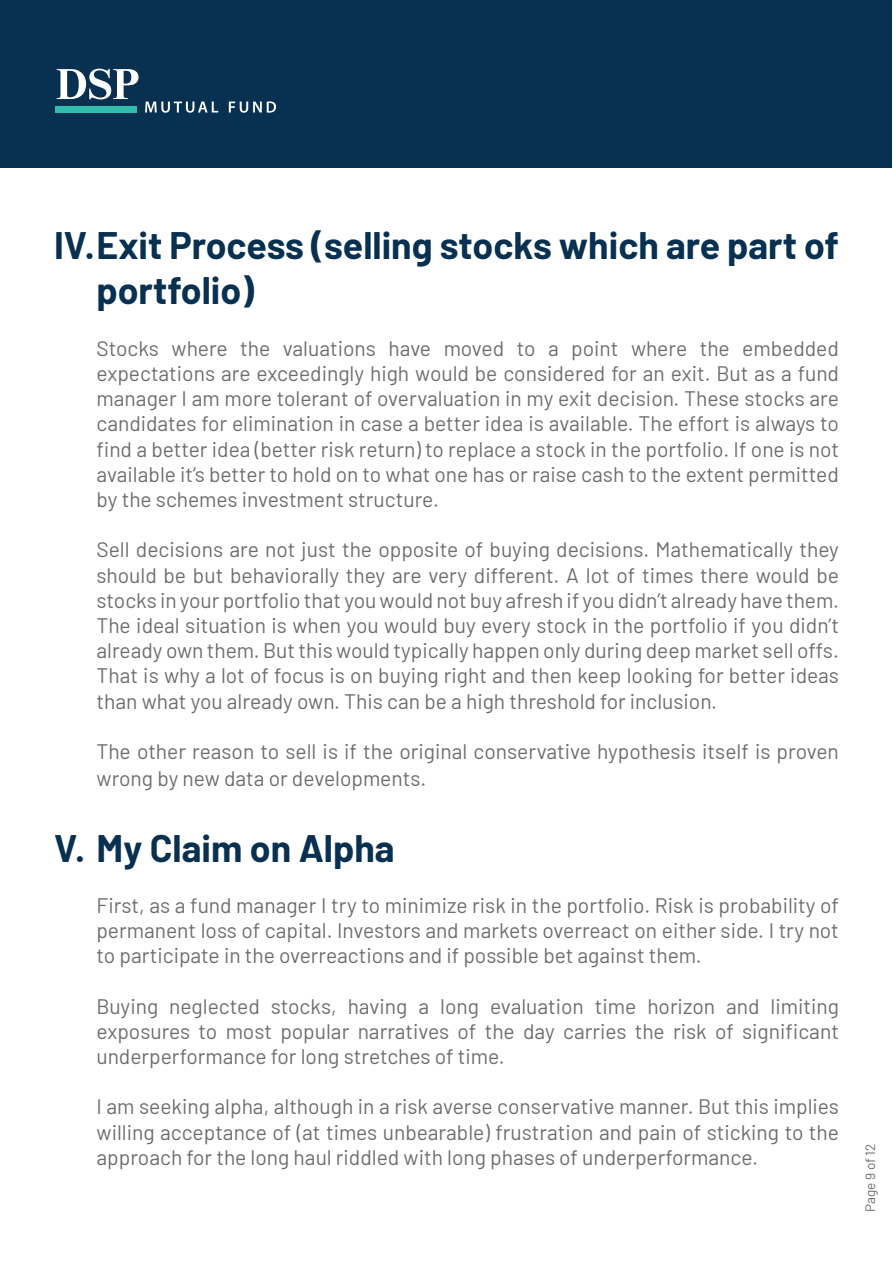
<style>
.page{position:relative;width:893px;height:1263px;background:#fff}
.page>*{position:absolute;margin:0;border:0;box-sizing:border-box;transform-origin:0 0}
.t1{font:700 37.5px/45px "Barlow";color:#083050}
.t2{font:21px/25.2px "Barlow";color:#6d6e71;text-align:justify}
.t3{font:13.5px "Barlow";color:#6d6e71}
</style>
<div class="page">
<div style="left:1px;top:1px;width:891px;height:167px;background:#083050"></div>
<svg style="left:145px;top:102px;width:73px;height:11px"></svg>
<svg style="left:229px;top:101px;width:47px;height:12px"></svg>
<div style="left:55px;top:106px;width:82px;height:6px;background:#32bcad"></div>
<svg style="left:57px;top:69px;width:82px;height:30px"></svg>
<h1 class="t1" style="left:97px;top:220px;width:744px;text-indent:-43px">IV.Exit Process (selling stocks which are part of portfolio)</h1>
<p class="t2" style="left:97px;top:334px;width:744px">Stocks where the valuations have moved to a point where the embedded expectations are exceedingly high would be considered for an exit. But as a fund manager I am more tolerant of overvaluation in my exit decision. These stocks are candidates for elimination in case a better idea is available. The effort is always to find a better idea (better risk return) to replace a stock in the portfolio. If one is not available it’s better to hold on to what one has or raise cash to the extent permitted by the schemes investment structure.</p>
<p class="t2" style="left:97px;top:536px;width:744px">Sell decisions are not just the opposite of buying decisions. Mathematically they should be but behaviorally they are very different. A lot of times there would be stocks in your portfolio that you would not buy afresh if you didn’t already have them.<br>The ideal situation is when you would buy every stock in the portfolio if you didn’t already own them. But this would typically happen only during deep market sell offs.<br>That is why a lot of focus is on buying right and then keep looking for better ideas than what you already own. This can be a high threshold for inclusion.</p>
<p class="t2" style="left:97px;top:736px;width:744px;line-height:27px">The other reason to sell is if the original conservative hypothesis itself is proven wrong by new data or developments.</p>
<h1 class="t1" style="left:54px;top:823px;width:342px">V. My Claim on Alpha</h1>
<p class="t2" style="left:97px;top:891px;width:744px">First, as a fund manager I try to minimize risk in the portfolio. Risk is probability of permanent loss of capital. Investors and markets overreact on either side. I try not to participate in the overreactions and if possible bet against them.</p>
<p class="t2" style="left:97px;top:992px;width:744px">Buying neglected stocks, having a long evaluation time horizon and limiting exposures to most popular narratives of the day carries the risk of significant underperformance for long stretches of time.</p>
<p class="t2" style="left:97px;top:1092px;width:744px">I am seeking alpha, although in a risk averse conservative manner. But this implies willing acceptance of (at times unbearable) frustration and pain of sticking to the approach for the long haul riddled with long phases of underperformance.</p>
<p class="t3" style="left:860px;top:1212px;width:70px;rotate:-90deg">Page 9 of 12</p>
</div>
